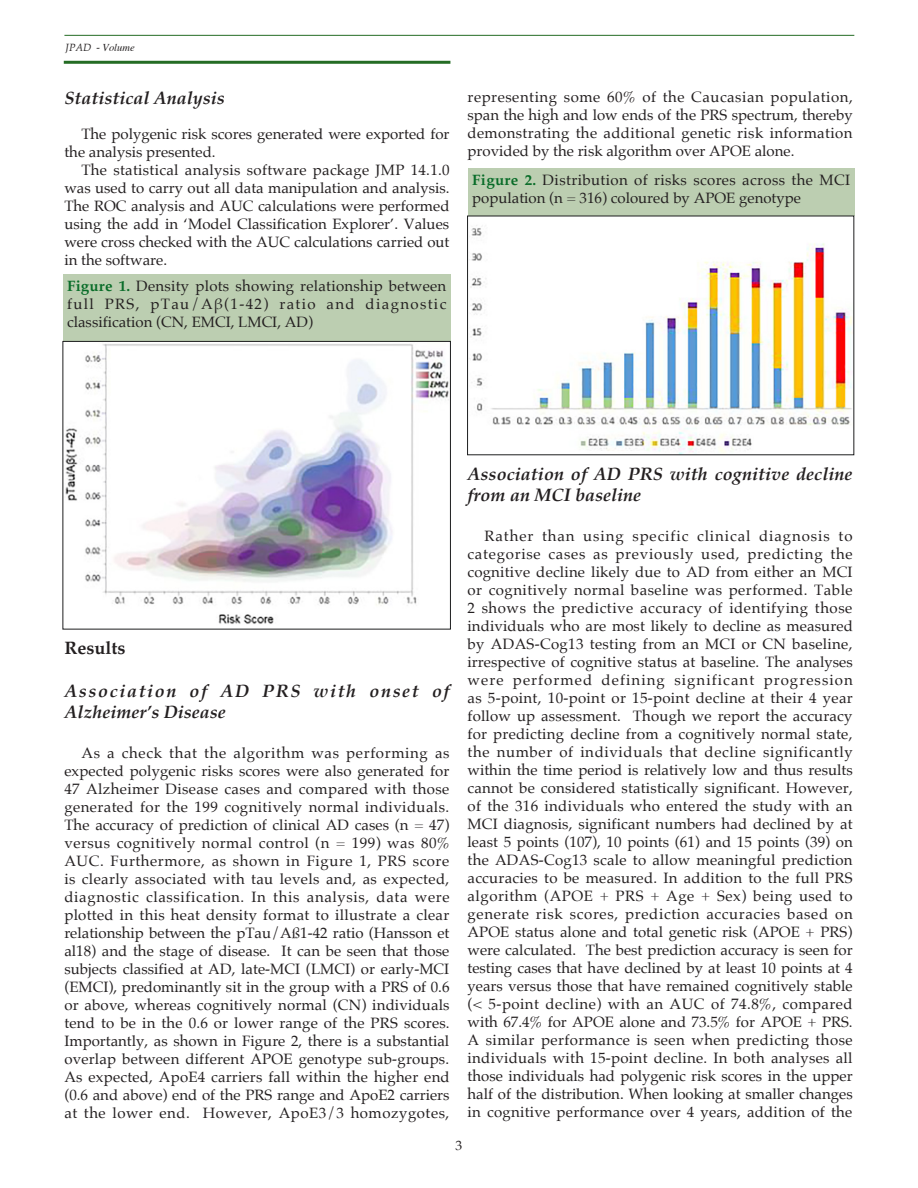
<style>
.page{position:relative;width:918px;height:1188px;background:#fff}
.page>*{position:absolute;margin:0;border:0;box-sizing:border-box;transform-origin:0 0}
._05_TITRE_2{font:italic 700 18px/21.6px "Palatino";letter-spacing:.005em;color:#231f20}
._05_TITRE_2-2{font:italic 700 18px/21.6px "Palatino";letter-spacing:.09em;color:#231f20}
._04_TITRE1{font:700 18px "Palatino";color:#231f20}
.t1{font:15px/18px "Palatino Roman 2";color:#231f20;text-align:justify}
.t2{font:15px/18px "Palatino Roman 2";letter-spacing:.025em;color:#231f20}
.t3{font:13.5px "Palatino Roman 2";color:#231f20}
.t4{font:italic 10.5px "Times";color:#231f20}
.s1{font-family:"Palatino"}
.s2{font-family:"Palatino";font-weight:700;color:#086c28}
</style>
<div class="page">
<hr style="left:64px;top:35px;width:790px;height:1px;background:#246c24">
<hr style="left:64px;top:61px;width:386px;height:3px;background:#246c24">
<div style="left:63px;top:274px;width:387px;height:67px;background:#bcceb1"></div>
<img style="left:65px;top:344px;width:384px;height:280px">
<div style="left:63px;top:341px;width:388px;height:289px;border:1px solid #1d1e1f"></div>
<div style="left:468px;top:168px;width:386px;height:48px;background:#bcceb1"></div>
<img style="left:469px;top:225px;width:383px;height:228px">
<p class="t4" style="left:66px;top:38px;width:71px"><span class="s1">JPAD -</span> Volume</p>
<p class="_05_TITRE_2" style="left:64px;top:87px;width:162px">Statistical Analysis</p>
<p class="t1" style="left:64px;top:125px;width:387px;text-indent:17px">The polygenic risk scores generated were exported for the analysis presented.</p>
<p class="t1" style="left:64px;top:161px;width:387px;text-indent:17px">The statistical analysis software package JMP 14.1.0 was used to carry out all data manipulation and analysis.<br>The ROC analysis and AUC calculations were performed using the add in ‘Model Classification Explorer’. Values were cross checked with the AUC calculations carried out in the software.</p>
<p class="t1" style="left:67px;top:277px;width:381px"><span class="s2">Figure 1.</span> Density plots showing relationship between <span class="s1">full PRS, pTau/Aβ(1-42) ratio and diagnostic </span>classification (CN, EMCI, LMCI, AD)</p>
<p class="t1" style="left:468px;top:88px;width:387px">representing some 60% of the Caucasian population, span the high and low ends of the PRS spectrum, thereby demonstrating the additional genetic risk information provided by the risk algorithm over APOE alone.</p>
<p class="t2" style="left:472px;top:171px;width:379px"><span class="s2">Figure 2.</span> Distribution of risks scores across the MCI population (n = 316) coloured by APOE genotype</p>
<p class="_04_TITRE1" style="left:64px;top:632px;width:62px">Results</p>
<p class="_05_TITRE_2-2" style="left:64px;top:680px;width:387px">Association of AD PRS with onset of<br>Alzheimer’s Disease</p>
<p class="t1" style="left:64px;top:744px;width:387px;text-indent:17px">As a check that the algorithm was performing as expected polygenic risks scores were also generated for 47 Alzheimer Disease cases and compared with those generated for the 199 cognitively normal individuals.<br>The accuracy of prediction of clinical AD cases (n = 47) versus cognitively normal control (n = 199) was 80% AUC. Furthermore, as shown in Figure 1, PRS score is clearly associated with tau levels and, as expected, diagnostic classification. In this analysis, data were plotted in this heat density format to illustrate a clear relationship between the pTau/Aß1-42 ratio (Hansson et al18) and the stage of disease. It can be seen that those subjects classified at AD, late-MCI (LMCI) or early-MCI (EMCI), predominantly sit in the group with a PRS of 0.6 or above, whereas cognitively normal (CN) individuals tend to be in the 0.6 or lower range of the PRS scores.<br>Importantly, as shown in Figure 2, there is a substantial overlap between different APOE genotype sub-groups.<br>As expected, ApoE4 carriers fall within the higher end (0.6 and above) end of the PRS range and ApoE2 carriers at the lower end. However, ApoE3/3 homozygotes,</p>
<p class="_05_TITRE_2" style="left:468px;top:463px;width:386px">Association of AD PRS with cognitive decline from an MCI baseline</p>
<p class="t1" style="left:468px;top:527px;width:387px;text-indent:17px">Rather than using specific clinical diagnosis to categorise cases as previously used, predicting the cognitive decline likely due to AD from either an MCI or cognitively normal baseline was performed. Table 2 shows the predictive accuracy of identifying those individuals who are most likely to decline as measured by ADAS-Cog13 testing from an MCI or CN baseline, irrespective of cognitive status at baseline. The analyses were performed defining significant progression as 5-point, 10-point or 15-point decline at their 4 year follow up assessment. Though we report the accuracy for predicting decline from a cognitively normal state, the number of individuals that decline significantly within the time period is relatively low and thus results cannot be considered statistically significant. However, of the 316 individuals who entered the study with an MCI diagnosis, significant numbers had declined by at least 5 points (107), 10 points (61) and 15 points (39) on the ADAS-Cog13 scale to allow meaningful prediction accuracies to be measured. In addition to the full PRS algorithm (APOE + PRS + Age + Sex) being used to generate risk scores, prediction accuracies based on APOE status alone and total genetic risk (APOE + PRS) were calculated. The best prediction accuracy is seen for testing cases that have declined by at least 10 points at 4 years versus those that have remained cognitively stable (&lt; 5-point decline) with an AUC of 74.8%, compared with 67.4% for APOE alone and 73.5% for APOE + PRS.<br>A similar performance is seen when predicting those individuals with 15-point decline. In both analyses all those individuals had polygenic risk scores in the upper half of the distribution. When looking at smaller changes in cognitive performance over 4 years, addition of the</p>
<p class="t3" style="left:456px;top:1134px;width:8px">3</p>
</div>
